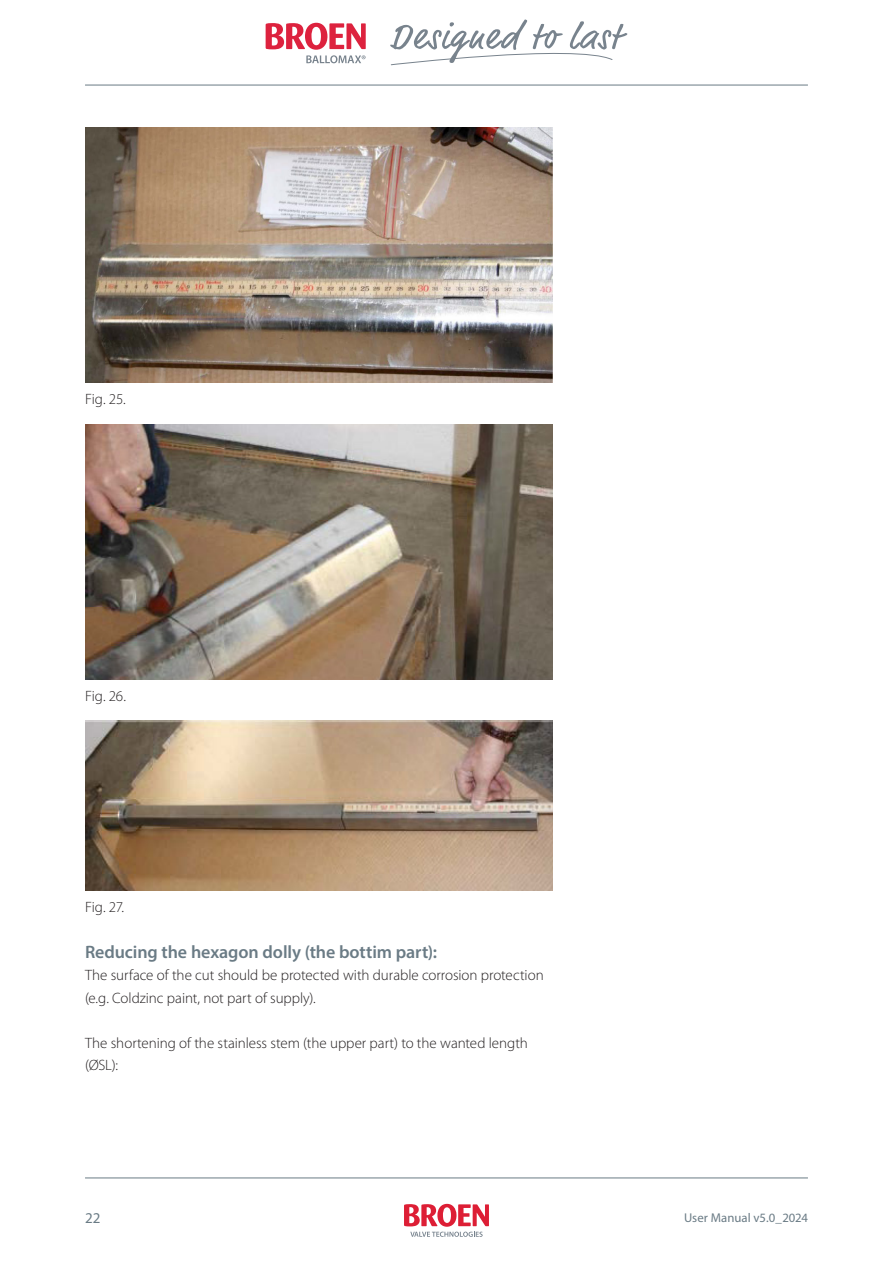
<style>
.page{position:relative;width:893px;height:1263px;background:#fff}
.page>*{position:absolute;margin:0;border:0;box-sizing:border-box;transform-origin:0 0}
.Heading_-_MP_Semibold_12_15pt{font:600 18px "Myriad Pro";letter-spacing:-.005em;color:#6a7b85}
.Body_text_-_MP_Light_10_15pt{font:300 15px/22.5px "Myriad Pro";letter-spacing:-.005em;color:#231f20}
.t1{font:15px "Myriad Pro";color:#6a7b85}
.t2{font:12.75px "Myriad Pro";letter-spacing:.005em;color:#6a7b85}
</style>
<div class="page">
<svg style="left:390px;top:20px;width:237px;height:45px"></svg>
<svg style="left:266px;top:23px;width:100px;height:40px"></svg>
<svg style="left:404px;top:1204px;width:85px;height:33px"></svg>
<hr style="left:85px;top:85px;width:723px;height:1px;background:#6a7b85">
<hr style="left:85px;top:1178px;width:723px;height:1px;background:#6a7b85">
<img style="left:85px;top:128px;width:468px;height:255px">
<img style="left:85px;top:424px;width:468px;height:255px">
<img style="left:85px;top:721px;width:468px;height:170px">
<p class="Body_text_-_MP_Light_10_15pt" style="left:85px;top:388px;width:42px">Fig. 25.</p>
<p class="Body_text_-_MP_Light_10_15pt" style="left:85px;top:684px;width:42px">Fig. 26.</p>
<p class="Body_text_-_MP_Light_10_15pt" style="left:85px;top:896px;width:41px">Fig. 27.</p>
<p class="Heading_-_MP_Semibold_12_15pt" style="left:85px;top:940px;width:354px">Reducing the hexagon dolly (the bottim part):</p>
<p class="Body_text_-_MP_Light_10_15pt" style="left:85px;top:964px;width:460px">The surface of the cut should be protected with durable corrosion protection (e.g. Coldzinc paint, not part of supply).</p>
<p class="Body_text_-_MP_Light_10_15pt" style="left:85px;top:1031px;width:444px">The shortening of the stainless stem (the upper part) to the wanted length (ØSL):</p>
<p class="t1" style="left:85px;top:1209px;width:17px">22</p>
<p class="t2" style="left:684px;top:1209px;width:125px">User Manual v5.0_2024</p>
</div>
